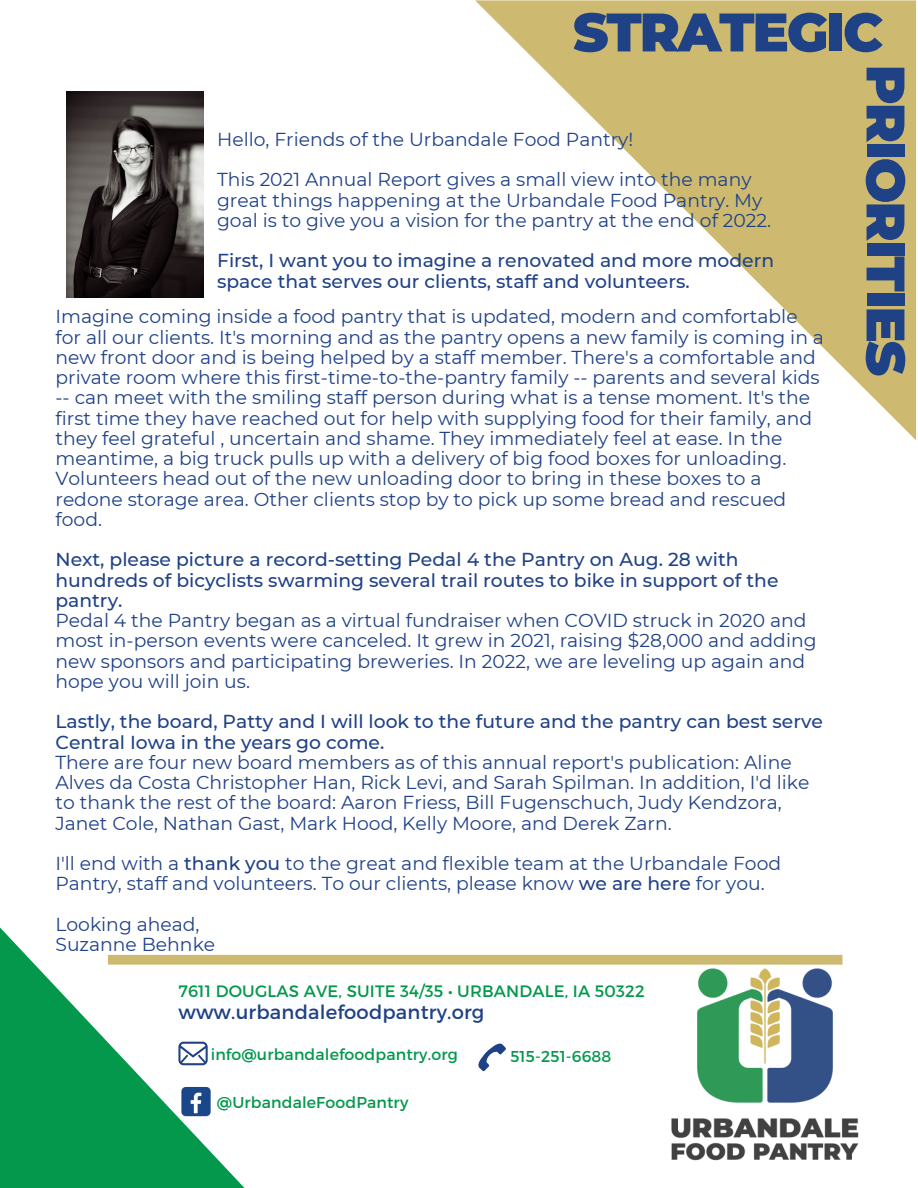
<style>
.page{position:relative;width:918px;height:1188px;background:#fff}
.page>*{position:absolute;margin:0;border:0;box-sizing:border-box;transform-origin:0 0}
.t1{font:900 54.15px "Montserrat";letter-spacing:-.04em;color:#1f4186}
.t2{font:19.5px "Montserrat";letter-spacing:.01em;color:#1f4186}
.t3{font:18.75px/20.2px "Montserrat";color:#1f4186}
.t4{font:500 18.75px/20.2px "Montserrat";color:#1f4186}
.t5{font:16.5px "Montserrat";letter-spacing:.01em;color:#03984c}
.t6{font:15.75px "Montserrat";letter-spacing:.01em;color:#03984c}
.s1{font-weight:500}
</style>
<div class="page">
<svg style="left:475px;top:0;width:441px;height:440px"></svg>
<svg style="left:273px;top:955px;width:385px;height:10px;background:#cebc75"></svg>
<svg style="left:0;top:927px;width:273px;height:261px"></svg>
<div style="left:181px;top:1087px;width:30px;height:29px;background:#1a4789;border-radius:4px"></div>
<svg style="left:191px;top:1093px;width:10px;height:20px"></svg>
<svg style="left:178px;top:1042px;width:30px;height:23px"></svg>
<svg style="left:478px;top:1043px;width:28px;height:29px"></svg>
<img style="left:658px;top:955px;width:201px;height:206px">
<img style="left:66px;top:92px;width:138px;height:206px">
<p class="t1" style="left:573px;top:-1px;width:312px">STRATEGIC</p>
<p class="t3" style="left:217px;top:129px;width:418px">Hello, Friends of the Urbandale Food Pantry!</p>
<p class="t3" style="left:217px;top:170px;width:556px">This 2021 Annual Report gives a small view into the many great things happening at the Urbandale Food Pantry. My goal is to give you a vision for the pantry at the end of 2022.</p>
<p class="t4" style="left:217px;top:251px;width:559px">First, I want you to imagine a renovated and more modern space that serves our clients, staff and volunteers.</p>
<p class="t3" style="left:55px;top:307px;width:770px">Imagine coming inside a food pantry that is updated, modern and comfortable for all our clients. It's morning and as the pantry opens a new family is coming in a new front door and is being helped by a staff member. There's a comfortable and private room where this first-time-to-the-pantry family -- parents and several kids -- can meet with the smiling staff person during what is a tense moment. It's the first time they have reached out for help with supplying food for their family, and they feel grateful , uncertain and shame. They immediately feel at ease. In the meantime, a big truck pulls up with a delivery of big food boxes for unloading.<br>Volunteers head out of the new unloading door to bring in these boxes to a redone storage area. Other clients stop by to pick up some bread and rescued food.</p>
<p class="t4" style="left:55px;top:550px;width:725px">Next, please picture a record-setting Pedal 4 the Pantry on Aug. 28 with hundreds of bicyclists swarming several trail routes to bike in support of the pantry.</p>
<p class="t3" style="left:55px;top:610px;width:763px">Pedal 4 the Pantry began as a virtual fundraiser when COVID struck in 2020 and most in-person events were canceled. It grew in 2021, raising $28,000 and adding new sponsors and participating breweries. In 2022, we are leveling up again and hope you will join us.</p>
<p class="t4" style="left:55px;top:712px;width:769px">Lastly, the board, Patty and I will look to the future and the pantry can best serve<br>Central Iowa in the years go come.</p>
<p class="t3" style="left:55px;top:752px;width:755px">There are four new board members as of this annual report's publication: Aline Alves da Costa Christopher Han, Rick Levi, and Sarah Spilman. In addition, I'd like to thank the rest of the board: Aaron Friess, Bill Fugenschuch, Judy Kendzora, Janet Cole, Nathan Gast, Mark Hood, Kelly Moore, and Derek Zarn.</p>
<p class="t3" style="left:55px;top:853px;width:727px">I'll end with a <span class="s1">thank you</span> to the great and flexible team at the Urbandale Food<br>Pantry, staff and volunteers. To our clients, please know <span class="s1">we are here</span> for you.</p>
<p class="t3" style="left:55px;top:914px;width:146px">Looking ahead,</p>
<p class="t3" style="left:55px;top:934px;width:161px">Suzanne Behnke</p>
<p class="t5" style="left:178px;top:980px;width:468px">7611 DOUGLAS AVE, SUITE 34/35 • URBANDALE, IA 50322</p>
<p class="t2" style="left:178px;top:999px;width:307px">www.urbandalefoodpantry.org</p>
<p class="t6" style="left:211px;top:1044px;width:249px">info@urbandalefoodpantry.org</p>
<p class="t6" style="left:217px;top:1092px;width:193px">@UrbandaleFoodPantry</p>
<p class="t6" style="left:510px;top:1046px;width:103px">515-251-6688</p>
<p class="t1" style="left:919px;top:65px;width:313px;rotate:90deg">PRIORITIES</p>
</div>
